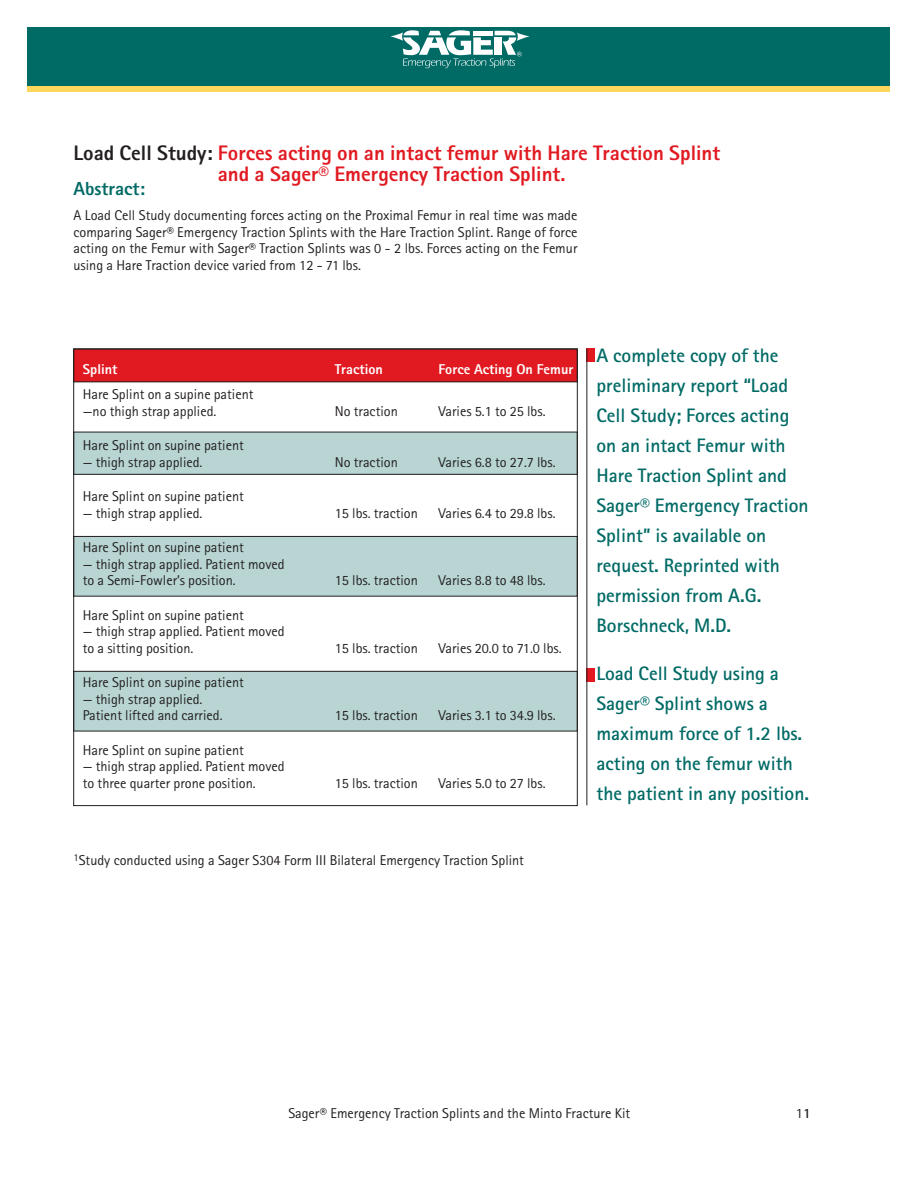
<style>
.page{position:relative;width:918px;height:1188px;background:#fff}
.page>*{position:absolute;margin:0;border:0;box-sizing:border-box;transform-origin:0 0}
.t1{font:800 21px/21px "Rotis Sans Serif";color:#e11a22;text-align:center}
.t2{font:700 19.5px/30px "Rotis Sans Serif";color:#006a65}
.t3{font:800 18.9px "Rotis Sans Serif";color:#006a65}
.t4{font:14.25px/16.5px "Rotis Sans Serif";color:#231f20}
.t5{font:800 14.25px "Rotis Sans Serif";color:#fff}
.s1{color:#231f20}
.s2{font-weight:700}
</style>
<div class="page">
<div style="left:74px;top:349px;width:503px;height:33px;background:#e11a22"></div>
<div style="left:74px;top:432px;width:503px;height:42px;background:#b8d5d4"></div>
<div style="left:74px;top:432px;width:504px;height:43px;border:1px solid #231f20"></div>
<div style="left:74px;top:536px;width:503px;height:60px;background:#b8d5d4"></div>
<div style="left:74px;top:536px;width:504px;height:60px;border:1px solid #231f20"></div>
<div style="left:74px;top:671px;width:503px;height:60px;background:#b8d5d4"></div>
<div style="left:74px;top:671px;width:504px;height:60px;border:1px solid #231f20"></div>
<div style="left:27px;top:27px;width:863px;height:65px;background:#ffd65c"></div>
<div style="left:27px;top:27px;width:863px;height:59px;background:#006a65"></div>
<svg style="left:390px;top:30px;width:140px;height:38px"></svg>
<div style="left:587px;top:349px;width:8px;height:13px;background:#e11a22"></div>
<div style="left:587px;top:668px;width:8px;height:13px;background:#e11a22"></div>
<hr style="left:586px;top:349px;width:1px;height:456px;background:#231f20">
<h1 class="t1" style="left:73px;top:144px;width:648px"><span class="s1">Load Cell Study:</span> Forces acting on an intact femur with Hare Traction Splint and a Sager® Emergency Traction Splint.</h1>
<h3 class="t3" style="left:73px;top:181px;width:73px">Abstract:</h3>
<p class="t4" style="left:73px;top:208px;width:506px;text-align:justify">A Load Cell Study documenting forces acting on the Proximal Femur in real time was made comparing Sager® Emergency Traction Splints with the Hare Traction Splint. Range of force acting on the Femur with Sager® Traction Splints was 0 - 2 lbs. Forces acting on the Femur using a Hare Traction device varied from 12 - 71 lbs.</p>
<p class="t5" style="left:83px;top:364px;width:36px">Splint</p>
<p class="t5" style="left:335px;top:364px;width:49px">Traction</p>
<p class="t5" style="left:438px;top:364px;width:137px">Force Acting On Femur</p>
<p class="t4" style="left:83px;top:388px;width:172px">Hare Splint on a supine patient —no thigh strap applied.</p>
<p class="t4" style="left:335px;top:404px;width:65px">No traction</p>
<p class="t4" style="left:438px;top:404px;width:109px">Varies 5.1 to 25 lbs.</p>
<p class="t4" style="left:83px;top:439px;width:163px">Hare Splint on supine patient</p>
<p class="t4" style="left:83px;top:455px;width:121px">— thigh strap applied.</p>
<p class="t4" style="left:335px;top:455px;width:65px">No traction</p>
<p class="t4" style="left:438px;top:455px;width:119px">Varies 6.8 to 27.7 lbs.</p>
<p class="t4" style="left:83px;top:490px;width:163px">Hare Splint on supine patient</p>
<p class="t4" style="left:83px;top:506px;width:121px">— thigh strap applied.</p>
<p class="t4" style="left:335px;top:506px;width:85px">15 lbs. traction</p>
<p class="t4" style="left:438px;top:506px;width:119px">Varies 6.4 to 29.8 lbs.</p>
<p class="t4" style="left:83px;top:541px;width:163px">Hare Splint on supine patient</p>
<p class="t4" style="left:83px;top:557px;width:203px">— thigh strap applied. Patient moved to a Semi-Fowler’s position.</p>
<p class="t4" style="left:335px;top:574px;width:85px">15 lbs. traction</p>
<p class="t4" style="left:438px;top:574px;width:109px">Varies 8.8 to 48 lbs.</p>
<p class="t4" style="left:83px;top:608px;width:163px">Hare Splint on supine patient</p>
<p class="t4" style="left:83px;top:625px;width:203px">— thigh strap applied. Patient moved to a sitting position.</p>
<p class="t4" style="left:83px;top:676px;width:163px">Hare Splint on supine patient</p>
<p class="t4" style="left:83px;top:692px;width:141px">— thigh strap applied.<br>Patient lifted and carried.</p>
<p class="t4" style="left:83px;top:743px;width:163px">Hare Splint on supine patient</p>
<p class="t4" style="left:83px;top:760px;width:203px">— thigh strap applied. Patient moved to three quarter prone position.</p>
<p class="t4" style="left:335px;top:641px;width:85px">15 lbs. traction</p>
<p class="t4" style="left:438px;top:641px;width:125px">Varies 20.0 to 71.0 lbs.</p>
<p class="t4" style="left:335px;top:709px;width:85px">15 lbs. traction</p>
<p class="t4" style="left:438px;top:709px;width:119px">Varies 3.1 to 34.9 lbs.</p>
<p class="t4" style="left:335px;top:776px;width:85px">15 lbs. traction</p>
<p class="t4" style="left:438px;top:776px;width:109px">Varies 5.0 to 27 lbs.</p>
<p class="t4" style="left:73px;top:853px;width:452px"><sup>1</sup>Study conducted using a Sager S304 Form III Bilateral Emergency Traction Splint</p>
<h2 class="t2" style="left:596px;top:343px;width:214px">A complete copy of the preliminary report “Load<br>Cell Study; Forces acting on an intact Femur with<br>Hare Traction Splint and<br>Sager® Emergency Traction<br>Splint” is available on request. Reprinted with permission from A.G.<br>Borschneck, M.D.</h2>
<h2 class="t2" style="left:596px;top:661px;width:214px">Load Cell Study using a<br>Sager® Splint shows a maximum force of 1.2 lbs. acting on the femur with the patient in any position.</h2>
<p class="t4" style="left:288px;top:1107px;width:343px">Sager® Emergency Traction Splints and the Minto Fracture Kit</p>
<p class="t4" style="left:796px;top:1107px;width:16px">1<span class="s2">1</span></p>
</div>
